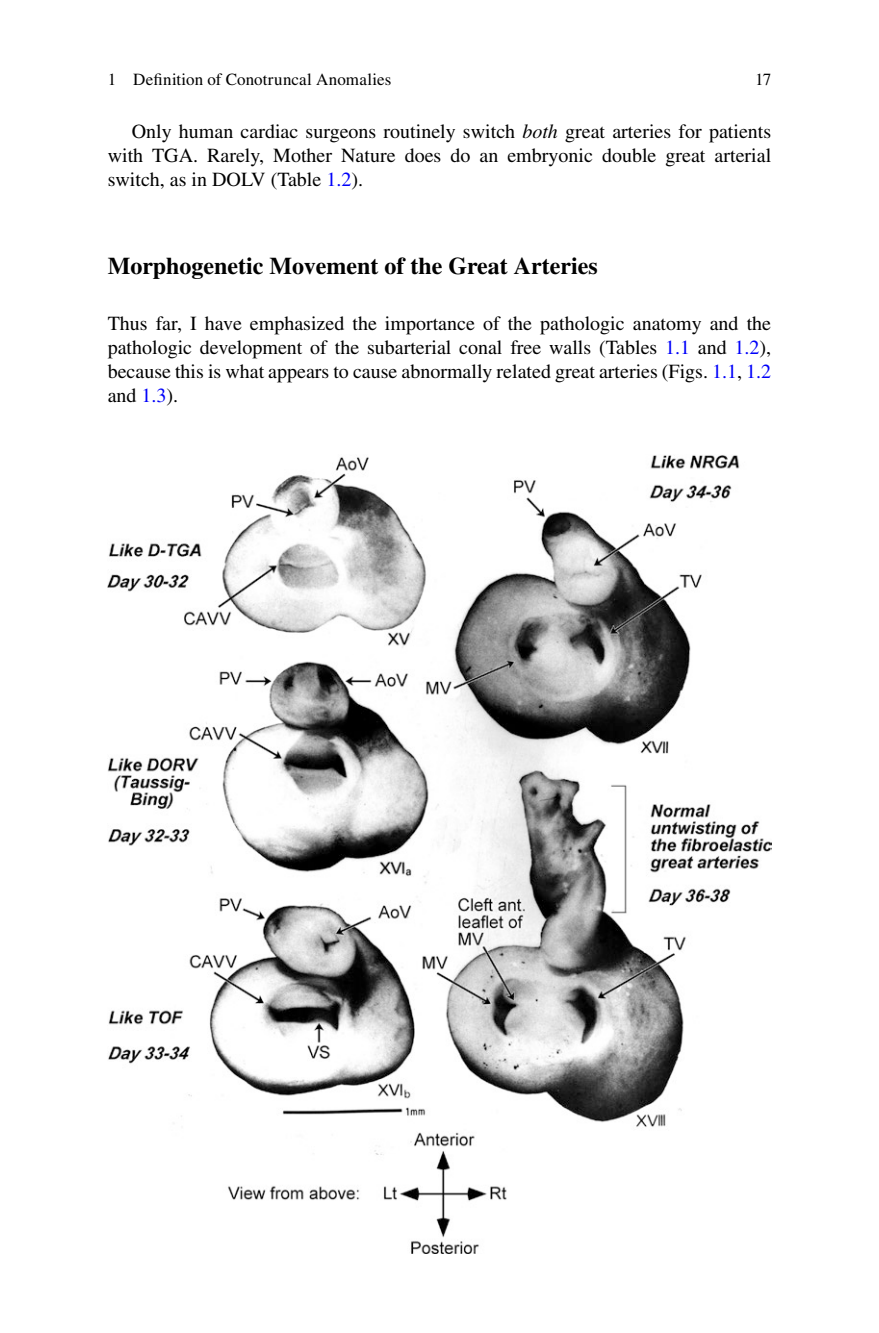
<style>
.page{position:relative;width:879px;height:1333px;background:#fff}
.page>*{position:absolute;margin:0;border:0;box-sizing:border-box;transform-origin:0 0}
.t1{font:700 24px "Kkfwkv Gdpkhf Times";color:#000}
.t2{font:20px/24px "Smpkpw Hhxfym Times";color:#000;text-align:justify}
.t3{font:17px "Ppryfn Dtdfqj Times";letter-spacing:.005em;color:#000}
.t4{font:17px "Smpkpw Hhxfym Times";color:#000}
.s1{font-family:"Ywwjvp Bjtcvr Times";font-style:italic}
.s2{color:#0000fa}
</style>
<div class="page">
<img style="left:108px;top:455px;width:663px;height:797px">
<p class="t3" style="left:108px;top:70px;width:285px">1 Definition of Conotruncal Anomalies</p>
<p class="t4" style="left:755px;top:70px;width:17px">17</p>
<p class="t2" style="left:108px;top:119px;width:665px;text-indent:24px">Only human cardiac surgeons routinely switch <span class="s1">both</span> great arteries for patients with TGA. Rarely, Mother Nature does do an embryonic double great arterial switch, as in DOLV (Table <span class="s2">1.2</span>).</p>
<p class="t1" style="left:108px;top:252px;width:492px">Morphogenetic Movement of the Great Arteries</p>
<p class="t2" style="left:108px;top:311px;width:665px">Thus far, I have emphasized the importance of the pathologic anatomy and the pathologic development of the subarterial conal free walls (Tables <span class="s2">1.1</span> and <span class="s2">1.2</span>), because this is what appears to cause abnormally related great arteries (Figs. <span class="s2">1.1</span>, <span class="s2">1.2 </span>and <span class="s2">1.3</span>).</p>
</div>
